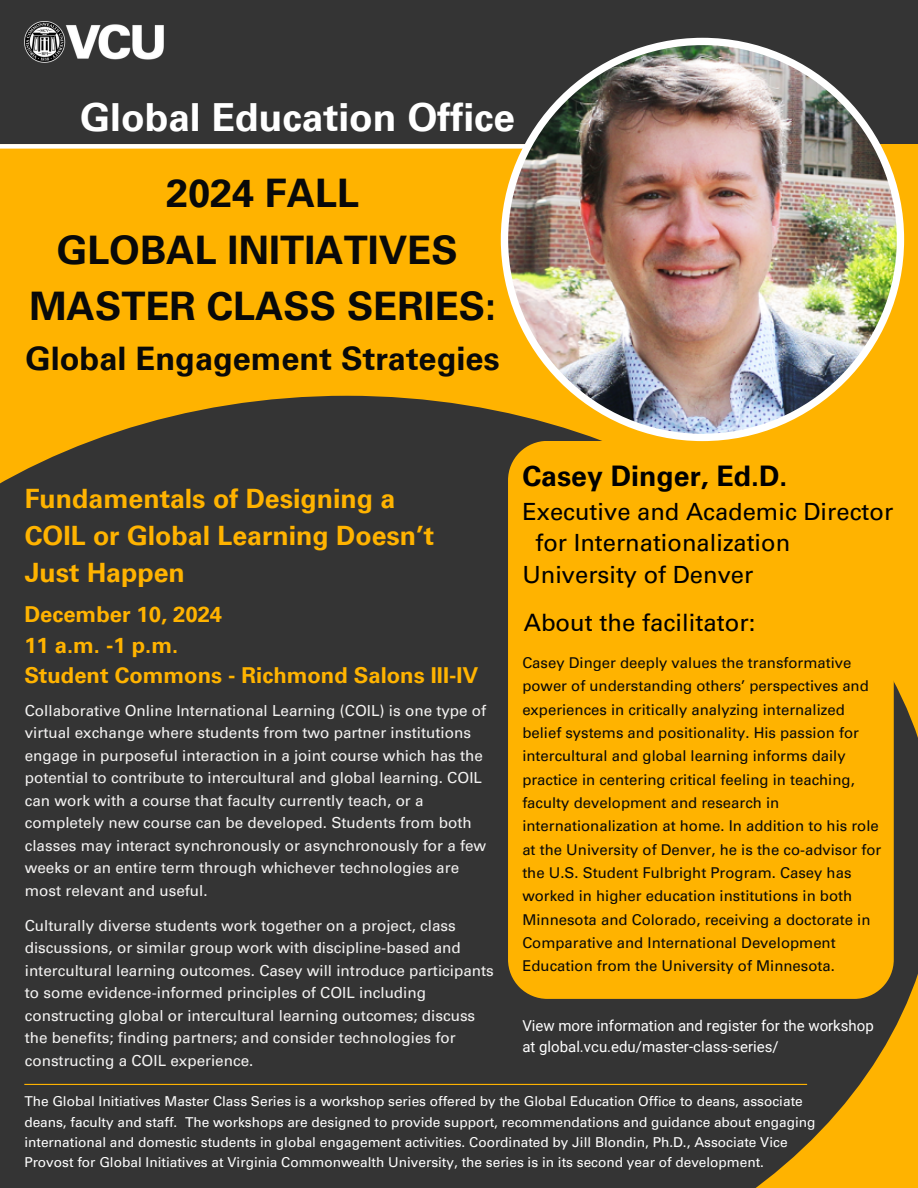
<style>
.page{position:relative;width:918px;height:1188px;background:#ffb300}
.page>*{position:absolute;margin:0;border:0;box-sizing:border-box;transform-origin:0 0}
.t1{font:700 39.45px/56.2px "Univers LT Pro 65";color:#090909;text-align:center}
.t2{font:700 38.7px "Univers LT Pro 65";color:#fff}
.t3{font:700 32.4px "Univers LT Pro 65";color:#090909}
.t4{font:700 28.35px "Univers LT Pro 65";color:#000}
.t5{font:700 26.7px/37.2px "Univers LT Pro 65";color:#ffb300}
.t6{font:24px "Univers LT Pro 55 Roman";color:#000}
.t7{font:23.7px "Univers LT Pro 55 Roman";color:#000}
.t8{font:700 22.05px/30.3px "Univers LT Pro 65";color:#ffb300}
.t9{font:15.3px/22.5px "Univers LT Pro 55 Roman";color:#f4f3f2}
.t10{font:15px/23.4px "Univers LT Pro 55 Roman";color:#090909}
.t11{font:15px/20.2px "Roboto";color:#fff}
.t12{font:13.65px/20.2px "Univers LT Pro 55 Roman";color:#fff}
</style>
<div class="page">
<div style="left:0;top:396px;width:918px;height:792px;background:#343434"></div>
<div style="left:0;top:0;width:918px;height:144px;background:#343434"></div>
<svg style="left:508px;top:441px;width:386px;height:557px"></svg>
<img style="left:25px;top:22px;width:139px;height:41px">
<div style="left:0;top:144px;width:531px;height:5px;background:#fff"></div>
<hr style="left:24px;top:1084px;width:783px;height:1px;background:#ffb300">
<img style="left:501px;top:38px;width:403px;height:403px">
<h3 class="t2" style="left:80px;top:103px;width:437px">Global Education Office</h3>
<h1 class="t1" style="left:29px;top:170px;width:468px">2024 FALL<br>GLOBAL INITIATIVES<br>MASTER CLASS SERIES:</h1>
<h3 class="t3" style="left:26px;top:347px;width:476px">Global Engagement Strategies</h3>
<h6 class="t5" style="left:25px;top:484px;width:411px">Fundamentals of Designing a<br>COIL or Global Learning Doesn’t<br>Just Happen</h6>
<h6 class="t8" style="left:24px;top:602px;width:456px">December 10, 2024<br>11 a.m. -1 p.m.<br>Student Commons - Richmond Salons III-IV</h6>
<p class="t9" style="left:25px;top:701px;width:463px">Collaborative Online International Learning (COIL) is one type of virtual exchange where students from two partner institutions engage in purposeful interaction in a joint course which has the potential to contribute to intercultural and global learning. COIL can work with a course that faculty currently teach, or a completely new course can be developed. Students from both classes may interact synchronously or asynchronously for a few weeks or an entire term through whichever technologies are most relevant and useful.</p>
<h1 class="t9" style="left:25px;top:916px;width:471px">Culturally diverse students work together on a project, class discussions, or similar group work with discipline-based and intercultural learning outcomes. Casey will introduce participants to some evidence-informed principles of COIL including constructing global or intercultural learning outcomes; discuss the benefits; finding partners; and consider technologies for constructing a COIL experience.</h1>
<h6 class="t4" style="left:522px;top:466px;width:267px">Casey Dinger, Ed.D.</h6>
<h6 class="t7" style="left:522px;top:503px;width:372px">Executive and Academic Director</h6>
<h6 class="t7" style="left:536px;top:534px;width:256px">for Internationalization</h6>
<h6 class="t7" style="left:522px;top:565px;width:233px">University of Denver</h6>
<h4 class="t6" style="left:524px;top:614px;width:233px">About the facilitator:</h4>
<p class="t10" style="left:522px;top:653px;width:361px">Casey Dinger deeply values the transformative power of understanding others’ perspectives and experiences in critically analyzing internalized belief systems and positionality. His passion for intercultural and global learning informs daily practice in centering critical feeling in teaching, faculty development and research in internationalization at home. In addition to his role at the University of Denver, he is the co-advisor for the U.S. Student Fulbright Program. Casey has worked in higher education institutions in both Minnesota and Colorado, receiving a doctorate in Comparative and International Development Education from the University of Minnesota.</p>
<h5 class="t11" style="left:522px;top:1016px;width:353px">View more information and register for the workshop at global.vcu.edu/master-class-series/</h5>
<h6 class="t12" style="left:24px;top:1093px;width:793px">The Global Initiatives Master Class Series is a workshop series offered by the Global Education Office to deans, associate deans, faculty and staff. The workshops are designed to provide support, recommendations and guidance about engaging international and domestic students in global engagement activities. Coordinated by Jill Blondin, Ph.D., Associate Vice Provost for Global Initiatives at Virginia Commonwealth University, the series is in its second year of development.</h6>
</div>
